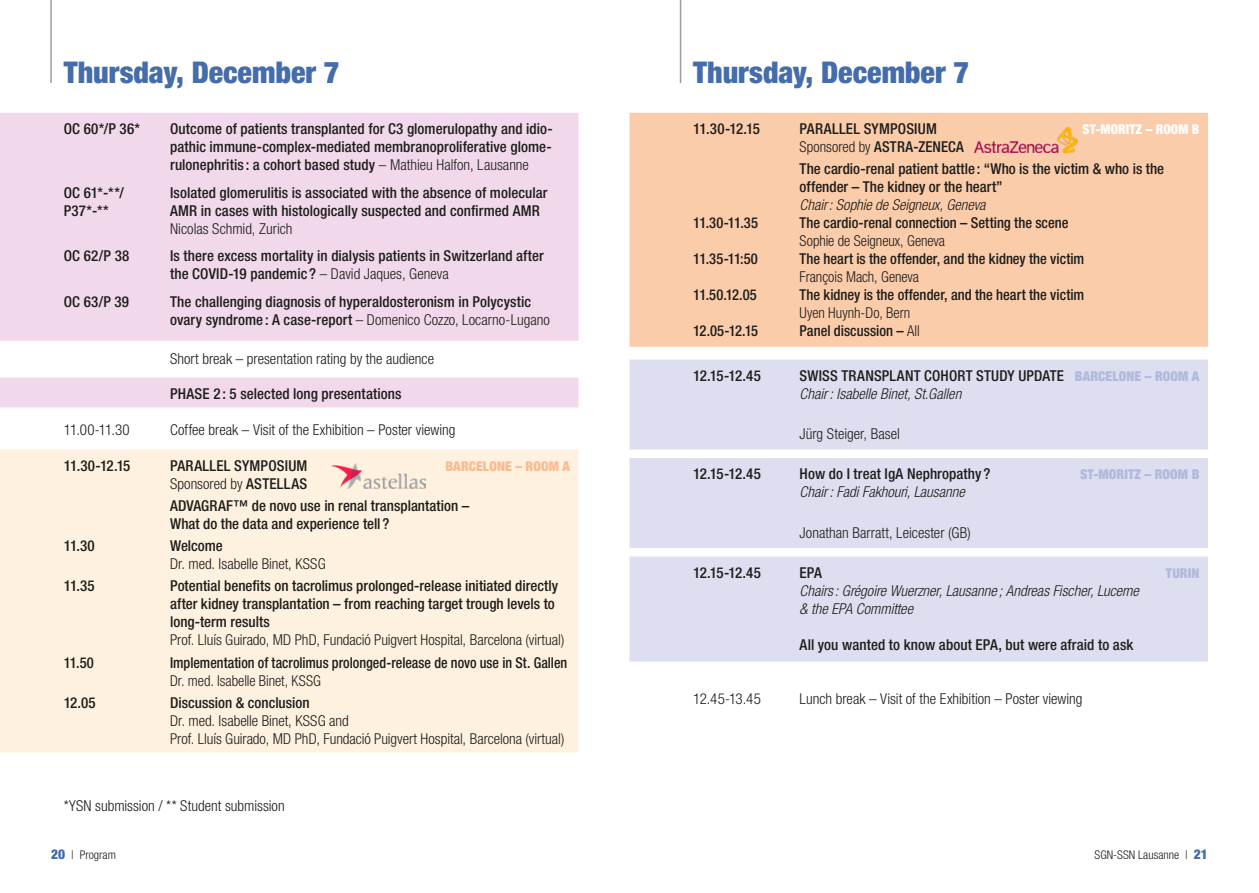
<style>
.page{position:relative;width:1259px;height:893px;background:#fff}
.page>*{position:absolute;margin:0;border:0;box-sizing:border-box;transform-origin:0 0}
.t1{font:900 condensed 30px "Helvetica Neue LT Std";color:#456dab}
.t2{font:500 condensed 15px/18px "Helvetica Neue LT Std";letter-spacing:.005em;color:#1d1d1b}
.t3{font:300 condensed 15px/18px "Helvetica Neue LT Std";color:#1d1d1b}
.t4{font:italic 300 condensed 15px/18px "Helvetica Neue LT Std";color:#1d1d1b}
.t5{font:500 condensed 15px "Helvetica Neue LT Std";letter-spacing:.005em;color:#1d1d1b;scale:.94 1}
.t6{font:900 condensed 13.5px "Helvetica Neue LT Std";letter-spacing:.01em;color:#b1b9da}
.t7{font:900 condensed 13.5px "Helvetica Neue LT Std";letter-spacing:.01em;color:#f9bc92}
.t8{font:900 condensed 13.5px "Helvetica Neue LT Std";letter-spacing:.01em;color:#fff}
.t9{font:300 condensed 12px "Helvetica Neue LT Std";color:#1d1d1b}
.s1{font-weight:300}
.s2{font-weight:900;font-size:13.5px;color:#b1b9da}
.s3{font-weight:300;font-style:italic}
.s4{font-weight:900;font-size:13.5px;color:#456dab}
</style>
<div class="page">
<hr style="left:50px;top:0;width:2px;height:83px;background:#9d9d9d">
<hr style="left:680px;top:0;width:1px;height:83px;background:#9d9d9d">
<div style="left:0;top:377px;width:578px;height:30px;background:#f1d9eb"></div>
<div style="left:0;top:449px;width:578px;height:303px;background:#fff1df"></div>
<div style="left:0;top:113px;width:578px;height:228px;background:#f1d9eb"></div>
<img style="left:332px;top:463px;width:93px;height:26px">
<div style="left:629px;top:113px;width:579px;height:234px;background:#fbccaa"></div>
<div style="left:629px;top:360px;width:579px;height:90px;background:#dddff0"></div>
<div style="left:629px;top:458px;width:579px;height:90px;background:#dddff0"></div>
<div style="left:629px;top:557px;width:579px;height:105px;background:#dddff0"></div>
<img style="left:974px;top:127px;width:103px;height:25px">
<h1 class="t1" style="left:64px;top:54px;width:277px">Thursday, December 7</h1>
<p class="t2" style="left:64px;top:120px;width:78px">OC 60*/P 36*</p>
<p class="t2" style="left:170px;top:120px;width:384px;text-align:justify">Outcome of patients transplanted for C3 glomerulopathy and idio&shy;pathic immune-complex-mediated membranoproliferative glome&shy;rulonephritis : a cohort based study <span class="s1">– Mathieu Halfon, Lausanne</span></p>
<p class="t2" style="left:64px;top:183px;width:61px">OC 61*-**/<br>P37*-**</p>
<p class="t2" style="left:170px;top:183px;width:379px">Isolated glomerulitis is associated with the absence of molecular<br>AMR in cases with histologically suspected and confirmed AMR</p>
<p class="t3" style="left:170px;top:219px;width:124px">Nicolas Schmid, Zurich</p>
<p class="t2" style="left:64px;top:247px;width:67px">OC 62/P 38</p>
<p class="t2" style="left:170px;top:247px;width:375px">Is there excess mortality in dialysis patients in Switzerland after the COVID-19 pandemic ? <span class="s1">– David Jaques, Geneva</span></p>
<p class="t2" style="left:64px;top:293px;width:67px">OC 63/P 39</p>
<p class="t2" style="left:170px;top:293px;width:381px">The challenging diagnosis of hyperaldosteronism in Polycystic ovary syndrome : A case-report <span class="s1">– Domenico Cozzo, Locarno-Lugano</span></p>
<p class="t3" style="left:170px;top:349px;width:265px">Short break – presentation rating by the audience</p>
<p class="t2" style="left:170px;top:384px;width:233px">PHASE 2 : 5 selected long presentations</p>
<p class="t3" style="left:64px;top:420px;width:67px">11.00-11.30</p>
<p class="t3" style="left:170px;top:420px;width:287px">Coffee break – Visit of the Exhibition – Poster viewing</p>
<p class="t2" style="left:64px;top:456px;width:68px">11.30-12.15</p>
<p class="t2" style="left:170px;top:456px;width:139px">PARALLEL SYMPOSIUM</p>
<p class="t7" style="left:445px;top:458px;width:126px">BARCELONE – ROOM A</p>
<p class="t2" style="left:170px;top:472px;width:300px;line-height:22.2px"><span class="s1">Sponsored by</span> ASTELLAS<br>ADVAGRAF™ de novo use in renal transplantation –</p>
<p class="t2" style="left:170px;top:514px;width:221px">What do the data and experience tell?</p>
<p class="t2" style="left:64px;top:537px;width:33px">11.30</p>
<p class="t2" style="left:170px;top:537px;width:54px">Welcome</p>
<p class="t3" style="left:170px;top:555px;width:157px">Dr. med. Isabelle Binet, KSSG</p>
<p class="t2" style="left:64px;top:577px;width:33px">11.35</p>
<p class="t2" style="left:170px;top:577px;width:389px">Potential benefits on tacrolimus prolonged-release initiated directly after kidney transplantation – from reaching target trough levels to long-term results</p>
<p class="t3" style="left:170px;top:631px;width:396px">Prof. Lluís Guirado, MD PhD, Fundació Puigvert Hospital, Barcelona (virtual)</p>
<p class="t2" style="left:64px;top:653px;width:32px">11.50</p>
<p class="t5" style="left:170px;top:653px;width:424px">Implementation of tacrolimus prolonged-release de novo use in St. Gallen</p>
<p class="t3" style="left:170px;top:671px;width:152px">Dr. med. Isabelle Binet, KSSG</p>
<p class="t2" style="left:64px;top:693px;width:33px">12.05</p>
<p class="t2" style="left:170px;top:693px;width:141px">Discussion &amp; conclusion</p>
<p class="t3" style="left:170px;top:712px;width:396px">Dr. med. Isabelle Binet, KSSG and<br>Prof. Lluís Guirado, MD PhD, Fundació Puigvert Hospital, Barcelona (virtual)</p>
<p class="t3" style="left:64px;top:796px;width:222px">*YSN submission / ** Student submission</p>
<h1 class="t1" style="left:693px;top:54px;width:277px">Thursday, December 7</h1>
<p class="t2" style="left:693px;top:120px;width:68px">11.30-12.15</p>
<p class="t2" style="left:799px;top:120px;width:139px">PARALLEL SYMPOSIUM</p>
<p class="t8" style="left:1082px;top:121px;width:118px">ST-MORITZ – ROOM B</p>
<p class="t2" style="left:799px;top:135px;width:366px;line-height:22.2px"><span class="s1">Sponsored by</span> ASTRA-ZENECA<br>The cardio-renal patient battle: “Who is the victim &amp; who is the</p>
<p class="t2" style="left:799px;top:178px;width:204px">offender – The kidney or the heart”</p>
<p class="t4" style="left:799px;top:196px;width:187px">Chair: Sophie de Seigneux, Geneva</p>
<p class="t2" style="left:693px;top:214px;width:66px">11.30-11.35</p>
<p class="t2" style="left:799px;top:214px;width:270px">The cardio-renal connection – Setting the scene</p>
<p class="t3" style="left:799px;top:232px;width:147px">Sophie de Seigneux, Geneva</p>
<p class="t2" style="left:693px;top:250px;width:66px">11.35-11:50</p>
<p class="t2" style="left:799px;top:250px;width:286px">The heart is the offender, and the kidney the victim</p>
<p class="t3" style="left:799px;top:268px;width:121px">François Mach, Geneva</p>
<p class="t2" style="left:693px;top:286px;width:65px">11.50.12.05</p>
<p class="t2" style="left:799px;top:286px;width:286px">The kidney is the offender, and the heart the victim</p>
<p class="t3" style="left:799px;top:304px;width:112px">Uyen Huynh-Do, Bern</p>
<p class="t2" style="left:693px;top:322px;width:66px">12.05-12.15</p>
<p class="t2" style="left:799px;top:322px;width:122px">Panel discussion – <span class="s1">All</span></p>
<p class="t2" style="left:693px;top:366px;width:69px">12.15-12.45</p>
<p class="t2" style="left:799px;top:366px;width:401px">SWISS TRANSPLANT COHORT STUDY UPDATE <span class="s2">BARCELONE – ROOM A<br></span><span class="s3">Chair: Isabelle Binet, St.Gallen</span></p>
<p class="t3" style="left:799px;top:425px;width:102px">Jürg Steiger, Basel</p>
<p class="t2" style="left:693px;top:465px;width:69px">12.15-12.45</p>
<p class="t2" style="left:799px;top:465px;width:192px">How do I treat IgA Nephropathy ?</p>
<p class="t6" style="left:1080px;top:466px;width:121px">ST-MORITZ – ROOM B</p>
<p class="t4" style="left:799px;top:483px;width:167px">Chair: Fadi Fakhouri, Lausanne</p>
<p class="t3" style="left:799px;top:523px;width:173px">Jonathan Barratt, Leicester (GB)</p>
<p class="t2" style="left:693px;top:563px;width:69px">12.15-12.45</p>
<p class="t2" style="left:799px;top:563px;width:24px">EPA</p>
<p class="t6" style="left:1166px;top:565px;width:35px">TURIN</p>
<p class="t4" style="left:799px;top:582px;width:341px">Chairs: Grégoire Wuerzner, Lausanne ; Andreas Fischer, Lucerne &amp; the EPA Committee</p>
<p class="t2" style="left:799px;top:635px;width:335px">All you wanted to know about EPA, but were afraid to ask</p>
<p class="t3" style="left:693px;top:689px;width:69px">12.45-13.45</p>
<p class="t3" style="left:799px;top:689px;width:284px">Lunch break – Visit of the Exhibition – Poster viewing</p>
<p class="t9" style="left:51px;top:848px;width:66px"><span class="s4">20</span> | Program</p>
<p class="t9" style="left:1094px;top:848px;width:115px">SGN-SSN Lausanne | <span class="s4">21</span></p>
</div>
